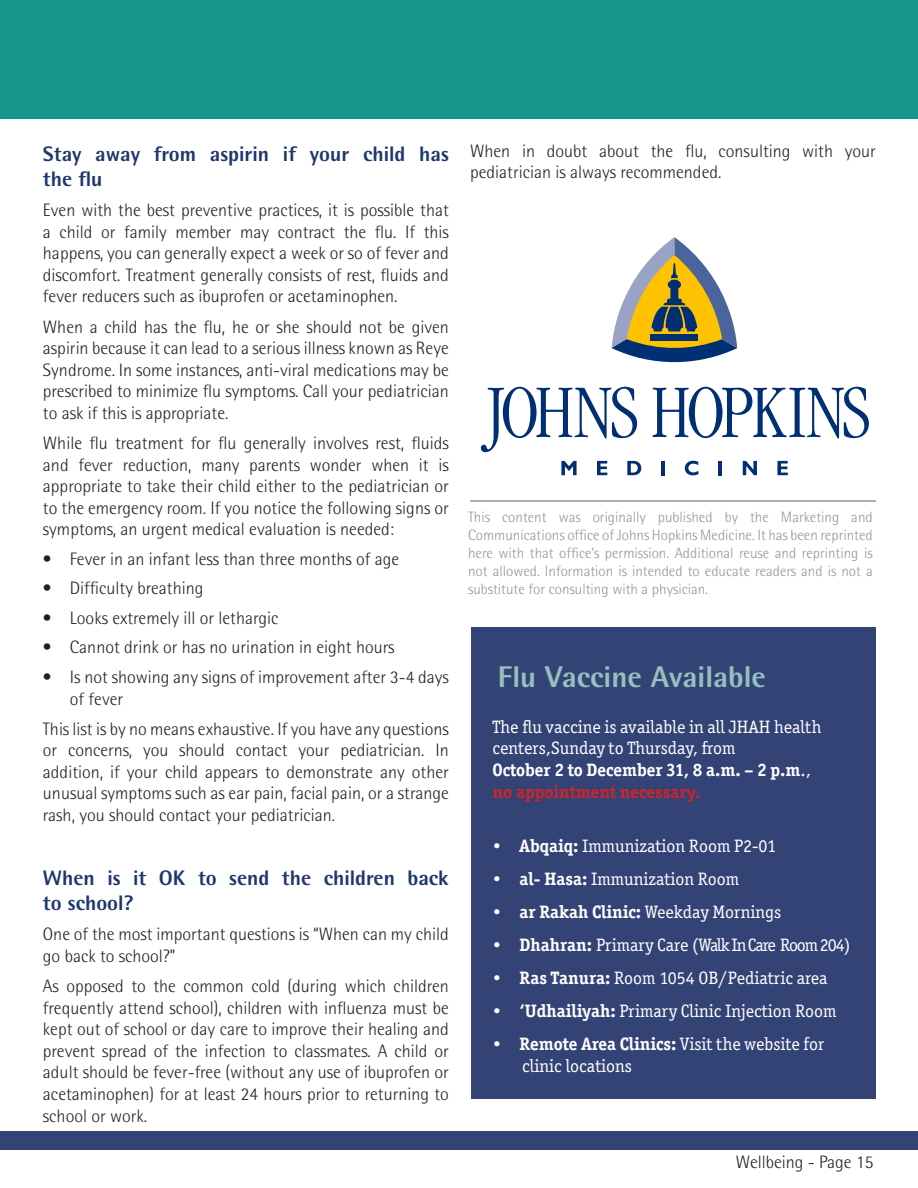
<style>
.page{position:relative;width:918px;height:1188px;background:#fff}
.page>*{position:absolute;margin:0;border:0;box-sizing:border-box;transform-origin:0 0}
.t1{font:800 30px "Agfa Rotis Semisans";color:#96bfbd}
.t2{font:800 21px/25.2px "Agfa Rotis Semisans";color:#1e376c}
.t3{font:300 18px/21.6px "Agfa Rotis Semisans";color:#231f20;text-align:justify}
.t4{font:18px "Officina Ser ITC Std";color:#fff}
.t5{font:700 18px "Officina Ser ITC Std";color:#fff}
.t6{font:18px "Officina Ser ITC Std";letter-spacing:-.055em;color:#fff}
.t7{font:700 18px "Officina Ser ITC Std";color:#d1232a}
.t8{font:300 15px/18px "Agfa Rotis Semisans";color:#939598;text-align:justify}
.s1{font-weight:400}
.s2{font-weight:700}
</style>
<div class="page">
<div style="left:471px;top:627px;width:404px;height:471px;background:#334375"></div>
<div style="left:0;top:1131px;width:918px;height:18px;background:#334375"></div>
<div style="left:0;top:0;width:918px;height:119px;background:#17968e"></div>
<svg style="left:561px;top:461px;width:16px;height:14px"></svg>
<svg style="left:597px;top:461px;width:10px;height:14px"></svg>
<svg style="left:627px;top:461px;width:14px;height:14px"></svg>
<hr style="left:661px;top:461px;width:4px;height:14px;background:#002f73">
<svg style="left:685px;top:461px;width:13px;height:14px"></svg>
<hr style="left:719px;top:461px;width:3px;height:14px;background:#002f73">
<svg style="left:743px;top:461px;width:14px;height:14px"></svg>
<svg style="left:777px;top:461px;width:11px;height:14px"></svg>
<svg style="left:481px;top:387px;width:156px;height:65px"></svg>
<svg style="left:653px;top:387px;width:216px;height:52px"></svg>
<svg style="left:611px;top:237px;width:127px;height:126px"></svg>
<hr style="left:470px;top:500px;width:406px;height:2px;background:#939598">
<p class="t2" style="left:43px;top:141px;width:407px">Stay away from aspirin if your child has the flu</p>
<p class="t3" style="left:43px;top:199px;width:407px">Even with the best preventive practices, it is possible that a child or family member may contract the flu. If this happens, you can generally expect a week or so of fever and discomfort. Treatment generally consists of rest, fluids and fever reducers such as ibuprofen or acetaminophen.</p>
<p class="t3" style="left:43px;top:316px;width:407px">When a child has the flu, he or she should not be given aspirin because it can lead to a serious illness known as Reye Syndrome. In some instances, anti-viral medications may be prescribed to minimize flu symptoms. Call your pediatrician to ask if this is appropriate.</p>
<p class="t3" style="left:43px;top:432px;width:407px">While flu treatment for flu generally involves rest, fluids and fever reduction, many parents wonder when it is appropriate to take their child either to the pediatrician or to the emergency room. If you notice the following signs or symptoms, an urgent medical evaluation is needed:</p>
<p class="t3" style="left:43px;top:548px;width:358px">• Fever in an infant less than three months of age</p>
<p class="t3" style="left:43px;top:578px;width:162px">• Difficulty breathing</p>
<p class="t3" style="left:43px;top:607px;width:237px">• Looks extremely ill or lethargic</p>
<p class="t3" style="left:43px;top:637px;width:353px">• Cannot drink or has no urination in eight hours</p>
<p class="t3" style="left:70px;top:666px;width:380px;text-indent:-27px">• Is not showing any signs of improvement after 3-4 days of fever</p>
<p class="t3" style="left:43px;top:718px;width:407px">This list is by no means exhaustive. If you have any questions or concerns, you should contact your pediatrician. In addition, if your child appears to demonstrate any other unusual symptoms such as ear pain, facial pain, or a strange rash, you should contact your pediatrician.</p>
<p class="t2" style="left:43px;top:865px;width:407px">When is it OK to send the children back to school?</p>
<p class="t3" style="left:43px;top:923px;width:407px">One of the most important questions is “When can my child go back to school?”</p>
<p class="t3" style="left:43px;top:975px;width:407px">As opposed to the common cold (during which children frequently attend school), children with influenza must be kept out of school or day care to improve their healing and prevent spread of the infection to classmates. A child or adult should be fever-free (without any use of ibuprofen or acetaminophen) for at least 24 hours prior to returning to school or work.</p>
<p class="t3" style="left:470px;top:140px;width:407px">When in doubt about the flu, consulting with your pediatrician is always recommended.</p>
<p class="t8" style="left:468px;top:508px;width:406px">This content was originally published by the Marketing and Communications office of Johns Hopkins Medicine. It has been reprinted here with that office’s permission. Additional reuse and reprinting is not allowed. Information is intended to educate readers and is not a substitute for consulting with a physician.</p>
<p class="t1" style="left:498px;top:657px;width:270px">Flu Vaccine Available</p>
<p class="t4" style="left:493px;top:716px;width:330px">The flu vaccine is available in all JHAH health</p>
<p class="t4" style="left:493px;top:738px;width:244px">centers,Sunday to Thursday, from</p>
<p class="t5" style="left:493px;top:759px;width:320px">October 2 to December 31, 8 a.m. – 2 p.m<span class="s1">.,</span></p>
<p class="t7" style="left:493px;top:780px;width:209px">no appointment necessary.</p>
<p class="t4" style="left:493px;top:836px;width:285px"><span class="s2">• Abqaiq:</span> Immunization Room P2-01</p>
<p class="t4" style="left:493px;top:869px;width:248px"><span class="s2">• al- Hasa:</span> Immunization Room</p>
<p class="t5" style="left:493px;top:901px;width:290px">• ar Rakah Clinic: <span class="s1">Weekday Mornings</span></p>
<p class="t6" style="left:493px;top:935px;width:359px"><span class="s2">• Dhahran:</span> Primary Care (Walk In Care Room 204)</p>
<p class="t4" style="left:493px;top:968px;width:337px"><span class="s2">• Ras Tanura:</span> Room 1054 OB/Pediatric area</p>
<p class="t4" style="left:493px;top:1001px;width:345px"><span class="s2">• ‘Udhailiyah:</span> Primary Clinic Injection Room</p>
<p class="t5" style="left:493px;top:1033px;width:333px">• Remote Area Clinics: <span class="s1">Visit the website for</span></p>
<p class="t4" style="left:522px;top:1055px;width:111px">clinic locations</p>
<p class="t3" style="left:736px;top:1151px;width:139px">Wellbeing - Page 15</p>
</div>
